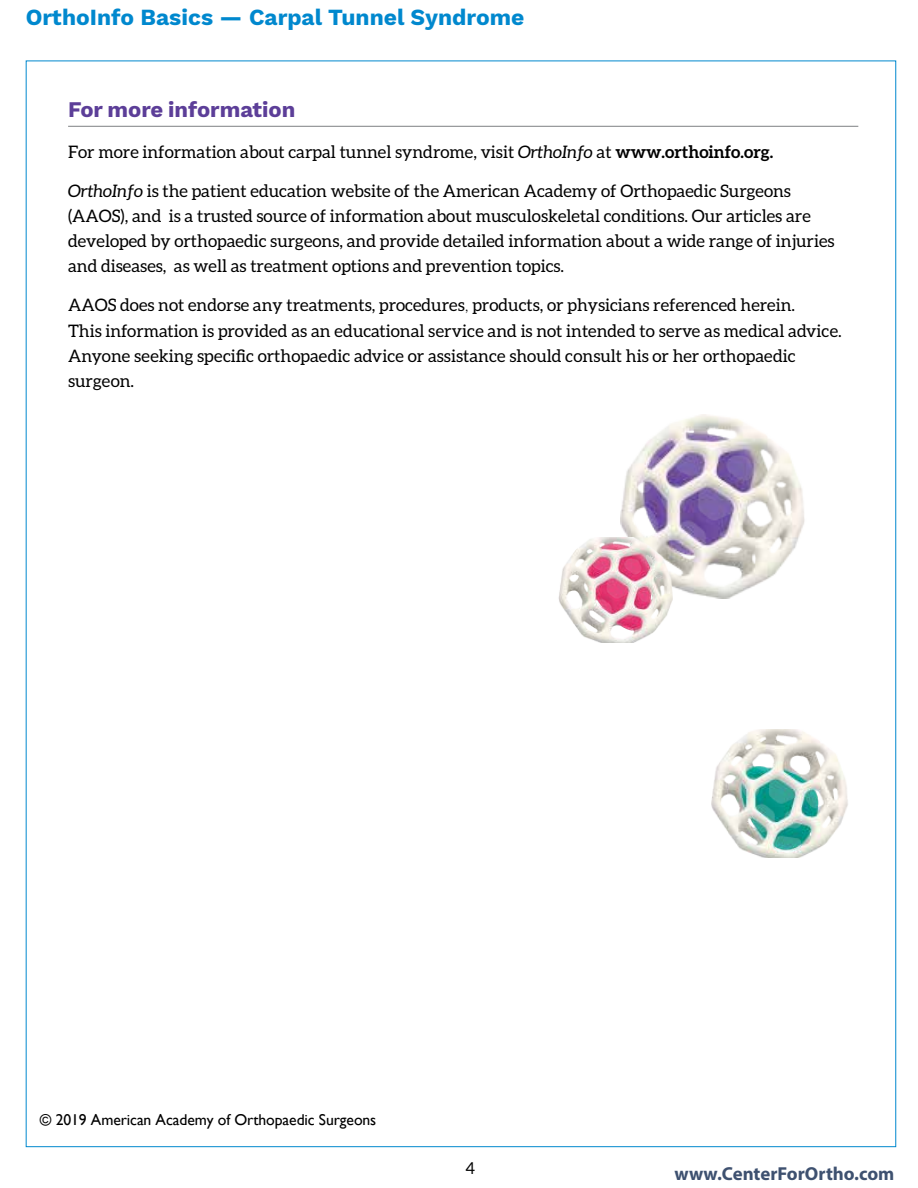
<style>
.page{position:relative;width:918px;height:1188px;background:#fff}
.page>*{position:absolute;margin:0;border:0;box-sizing:border-box;transform-origin:0 0}
.t1{font:700 22.8px "Work Sans";color:#0088ce}
.t2{font:700 21.9px "Work Sans";color:#5c3e98}
.t3{font:700 18.75px "Myriad Pro";color:#3e5170}
.t4{font:17.25px/25.2px "Aleo";color:#000}
.t5{font:16.5px "Aleo";color:#000}
.t6{font:15.75px "Gill Sans";letter-spacing:-.005em;color:#000}
.s1{font-style:italic}
.s2{font-weight:700}
.s3{font-weight:300}
</style>
<div class="page">
<img style="left:620px;top:414px;width:185px;height:184px">
<hr style="left:68px;top:126px;width:790px;height:1px;background:#7e8083">
<img style="left:712px;top:730px;width:136px;height:128px">
<img style="left:558px;top:538px;width:114px;height:105px">
<h1 class="t1" style="left:26px;top:4px;width:500px">OrthoInfo Basics — Carpal Tunnel Syndrome</h1>
<p class="t2" style="left:68px;top:96px;width:229px">For more information</p>
<p class="t4" style="left:68px;top:139px;width:707px">For more information about carpal tunnel syndrome, visit <span class="s1">OrthoInfo</span> at <span class="s2">www.orthoinfo.org.</span></p>
<p class="t4" style="left:68px;top:178px;width:768px"><span class="s1">OrthoInfo</span> is the patient education website of the American Academy of Orthopaedic Surgeons (AAOS), and is a trusted source of information about musculoskeletal conditions. Our articles are developed by orthopaedic surgeons, and provide detailed information about a wide range of injuries and diseases, as well as treatment options and prevention topics.</p>
<p class="t4" style="left:68px;top:292px;width:775px">AAOS does not endorse any treatments, procedures<span class="s3">,</span> products, or physicians referenced herein.<br>This information is provided as an educational service and is not intended to serve as medical advice.<br>Anyone seeking specific orthopaedic advice or assistance should consult his or her orthopaedic surgeon.</p>
<p class="t6" style="left:40px;top:1111px;width:338px">© 2019 American Academy of Orthopaedic Surgeons</p>
<p class="t5" style="left:465px;top:1159px;width:11px">4</p>
<p class="t3" style="left:674px;top:1161px;width:222px">www.CenterForOrtho.com</p>
</div>
